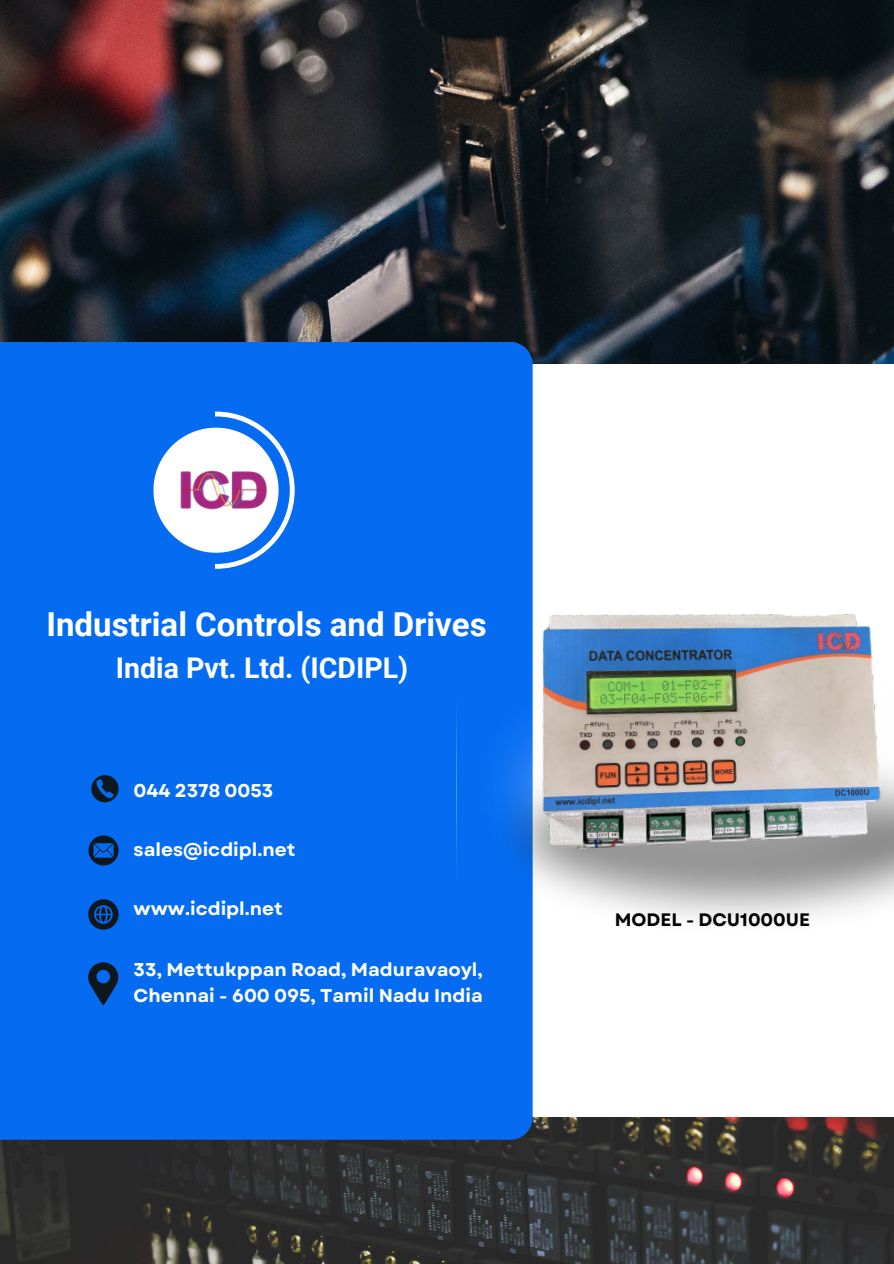
<style>
.page{position:relative;width:894px;height:1264px;background:#fff}
.page>*{position:absolute;margin:0;border:0;box-sizing:border-box;transform-origin:0 0}
.t1{font:700 33px "Roboto";color:#fff}
.t2{font:700 28.5px "Roboto";color:#fff}
.t3{font:700 18.45px/25.8px "Garet";color:#fff}
.t4{font:700 18px "Garet";color:#000}
</style>
<div class="page">
<img style="left:0;top:1117px;width:893px;height:146px">
<img style="left:0;top:0;width:893px;height:363px">
<div style="left:0;top:342px;width:532px;height:797px;background:#056cf2"></div>
<svg style="left:88px;top:835px;width:30px;height:30px"></svg>
<svg style="left:88px;top:899px;width:30px;height:30px"></svg>
<svg style="left:91px;top:775px;width:27px;height:27px"></svg>
<svg style="left:88px;top:962px;width:30px;height:44px"></svg>
<svg style="left:154px;top:411px;width:140px;height:158px"></svg>
<img style="left:174px;top:442px;width:95px;height:96px">
<svg style="left:456px;top:636px;width:437px;height:305px"></svg>
<img style="left:527px;top:595px;width:366px;height:255px">
<p class="t1" style="left:46px;top:606px;width:441px">Industrial Controls and Drives</p>
<h1 class="t2" style="left:116px;top:651px;width:294px">India Pvt. Ltd. (ICDIPL)</h1>
<p class="t3" style="left:134px;top:778px;width:141px">044 2378 0053</p>
<h2 class="t3" style="left:134px;top:836px;width:163px">sales@icdipl.net</h2>
<p class="t3" style="left:134px;top:896px;width:151px">www.icdipl.net</p>
<p class="t3" style="left:134px;top:957px;width:350px">33, Mettukppan Road, Maduravaoyl,<br>Chennai - 600 095, Tamil Nadu India</p>
<p class="t4" style="left:614px;top:907px;width:197px">MODEL - DCU1000UE</p>
</div>
